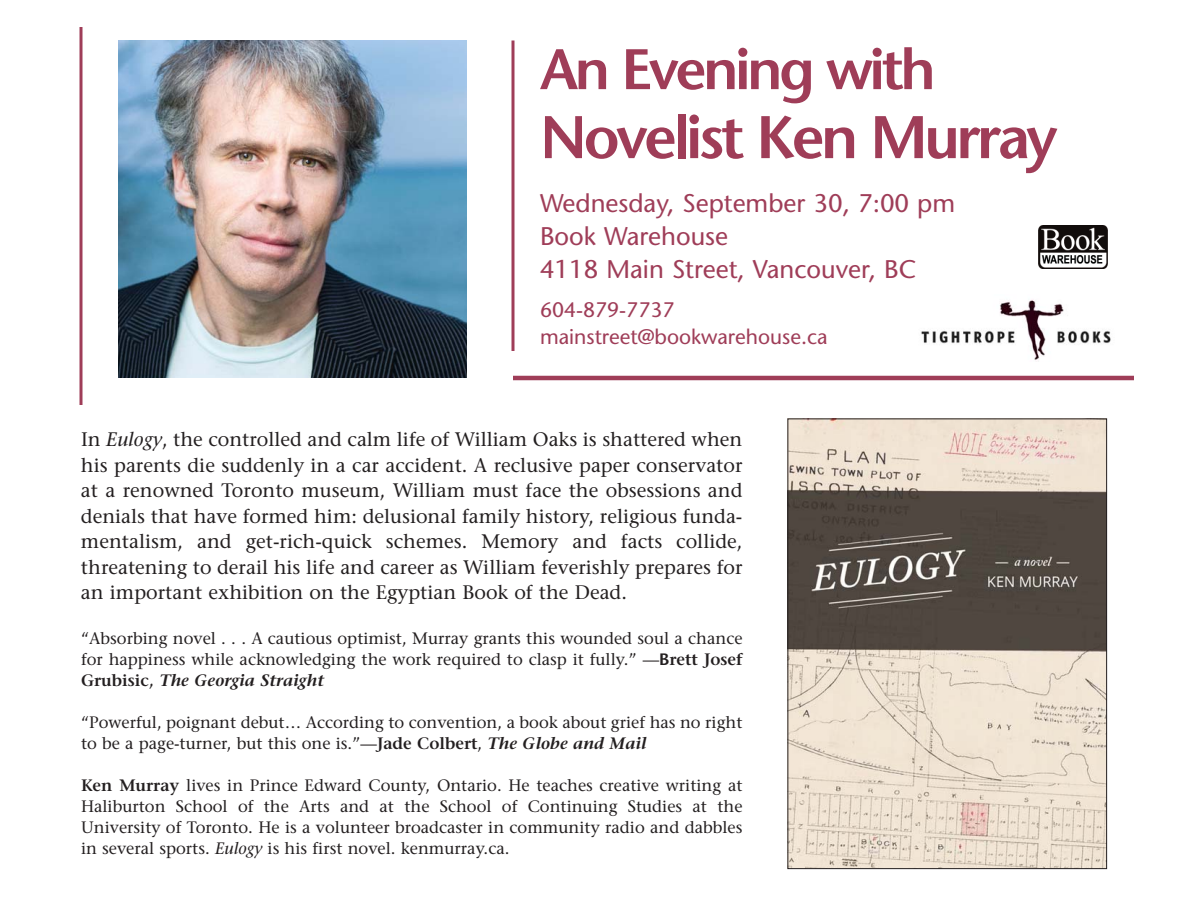
<style>
.page{position:relative;width:1188px;height:918px;background:#fff}
.page>*{position:absolute;margin:0;border:0;box-sizing:border-box;transform-origin:0 0}
.t1{font:600 60px "Stone Sans";letter-spacing:-.055em;color:#9f3d58}
.t2{font:600 57px "Stone Sans";letter-spacing:-.055em;color:#9f3d58}
.t3{font:25.5px/33px "Stone Sans";color:#9f3d58}
.t4{font:21px/27px "Stone Sans";color:#9f3d58}
.t5{font:19.5px/25.5px "Stone Serif";color:#231f20;text-align:justify}
.t6{font:16.5px/21px "Stone Serif";color:#231f20;text-align:justify}
.s1{font-style:italic}
.s2{font-family:"Stone Sans";font-weight:600}
.s3{font-weight:600}
.s4{font-weight:600;font-style:italic}
</style>
<div class="page">
<img style="left:1038px;top:226px;width:70px;height:43px">
<img style="left:921px;top:300px;width:190px;height:60px">
<img style="left:789px;top:420px;width:316px;height:447px">
<div style="left:787px;top:418px;width:320px;height:451px;border:1px solid #231f20"></div>
<img style="left:118px;top:40px;width:348px;height:338px">
<hr style="left:513px;top:376px;width:621px;height:4px;background:#9f3d58">
<hr style="left:80px;top:27px;width:2px;height:378px;background:#9f3d58">
<hr style="left:512px;top:40px;width:2px;height:311px;background:#9f3d58">
<h2 class="t2" style="left:540px;top:47px;width:397px">An Evening with</h2>
<h1 class="t1" style="left:540px;top:114px;width:519px">Novelist Ken Murray</h1>
<h3 class="t3" style="left:540px;top:189px;width:417px">Wednesday, September 30, 7:00 pm<br>Book Warehouse<br>4118 Main Street, Vancouver, BC</h3>
<p class="t4" style="left:540px;top:299px;width:289px">604-879-7737 mainstreet@bookwarehouse.ca</p>
<p class="t5" style="left:81px;top:429px;width:663px">In <span class="s1">Eulogy</span>, the controlled and calm life of William Oaks is shattered when his parents die suddenly in a car accident. A reclusive paper conservator at a renowned Toronto museum, William must face the obsessions and denials that have formed him: delusional family history, religious funda&shy;mentalism, and get-rich-quick schemes. Memory and facts collide, threatening to derail his life and career as William feverishly prepares for an important exhibition on the Egyptian Book of the Dead.</p>
<p class="t6" style="left:81px;top:630px;width:663px">“Absorbing novel . . . A cautious optimist, Murray grants this wounded soul a chance for happiness while acknowledging the work required to clasp it fully.” —<span class="s2">B</span><span class="s3">rett Josef Grubisic,</span> <span class="s4">The Georgia Straight</span></p>
<p class="t6" style="left:81px;top:714px;width:663px">“Powerful, poignant debut… According to convention, a book about grief has no right to be a page-turner, but this one is.”—<span class="s3">Jade Colbert</span>, <span class="s4">The Globe and Mail</span></p>
<p class="t6" style="left:81px;top:777px;width:663px"><span class="s3">Ken Murray</span> lives in Prince Edward County, Ontario. He teaches creative writing at Haliburton School of the Arts and at the School of Continuing Studies at the University of Toronto. He is a volunteer broadcaster in community radio and dabbles in several sports. <span class="s1">Eulogy</span> is his first novel. kenmurray.ca.</p>
</div>
